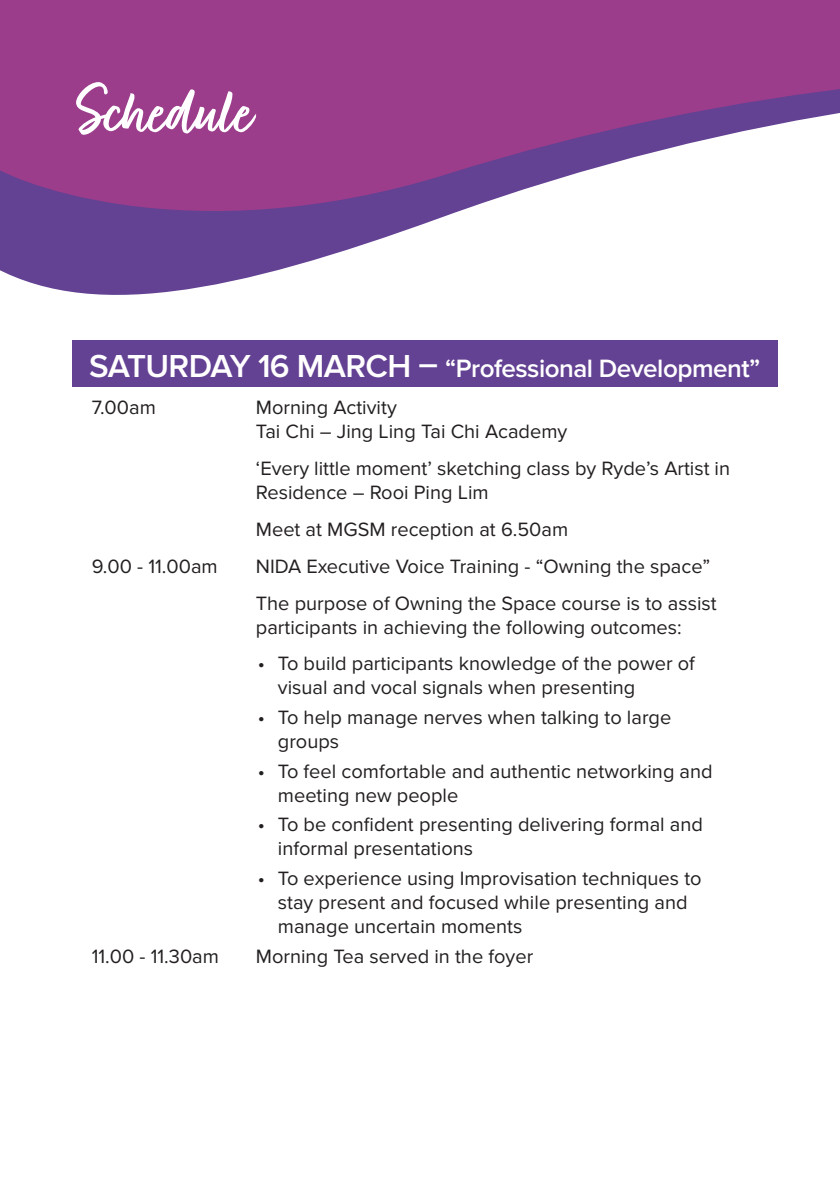
<style>
.page{position:relative;width:840px;height:1191px;background:#fff}
.page>*{position:absolute;margin:0;border:0;box-sizing:border-box;transform-origin:0 0}
.t1{font:76.2px "Fave Script Bold Pro";color:#fff}
.t2{font:600 26px "Proxima Nova";letter-spacing:-.02em;color:#fff}
.t3{font:20px/24px "Proxima Nova";color:#231f20}
.s1{font-size:33px}
</style>
<div class="page">
<div style="left:72px;top:340px;width:705px;height:47px;background:#634193"></div>
<svg style="left:0;top:255px;width:330px;height:40px;fill:#634193"></svg>
<svg style="left:0;top:0;width:839px;height:255px;fill:#9b3d8b"></svg>
<h1 class="t1" style="left:77px;top:69px;width:178px">Schedule</h1>
<h2 class="t2" style="left:89px;top:353px;width:672px"><span class="s1">SATURDAY 16 MARCH –</span> “Professional Development”</h2>
<p class="t3" style="left:92px;top:396px;width:66px">7.00am</p>
<p class="t3" style="left:256px;top:396px;width:313px">Morning Activity<br>Tai Chi – Jing Ling Tai Chi Academy</p>
<p class="t3" style="left:256px;top:457px;width:475px">‘Every little moment’ sketching class by Ryde’s Artist in<br>Residence – Rooi Ping Lim</p>
<p class="t3" style="left:256px;top:518px;width:314px">Meet at MGSM reception at 6.50am</p>
<p class="t3" style="left:92px;top:555px;width:127px">9.00 - 11.00am</p>
<p class="t3" style="left:256px;top:548px;width:462px;line-height:36.8px">NIDA Executive Voice Training - “Owning the space”<br>The purpose of Owning the Space course is to assist</p>
<p class="t3" style="left:256px;top:615px;width:427px">participants in achieving the following outcomes:</p>
<p class="t3" style="left:278px;top:652px;width:418px;text-indent:-20px">• To build participants knowledge of the power of visual and vocal signals when presenting</p>
<p class="t3" style="left:278px;top:706px;width:395px;text-indent:-20px">• To help manage nerves when talking to large groups</p>
<p class="t3" style="left:278px;top:759px;width:436px;text-indent:-20px">• To feel comfortable and authentic networking and meeting new people</p>
<p class="t3" style="left:278px;top:813px;width:426px;text-indent:-20px">• To be confident presenting delivering formal and informal presentations</p>
<p class="t3" style="left:278px;top:867px;width:425px;text-indent:-20px">• To experience using Improvisation techniques to stay present and focused while presenting and manage uncertain moments</p>
<p class="t3" style="left:92px;top:944px;width:129px">11.00 - 11.30am</p>
<p class="t3" style="left:256px;top:944px;width:279px">Morning Tea served in the foyer</p>
</div>
